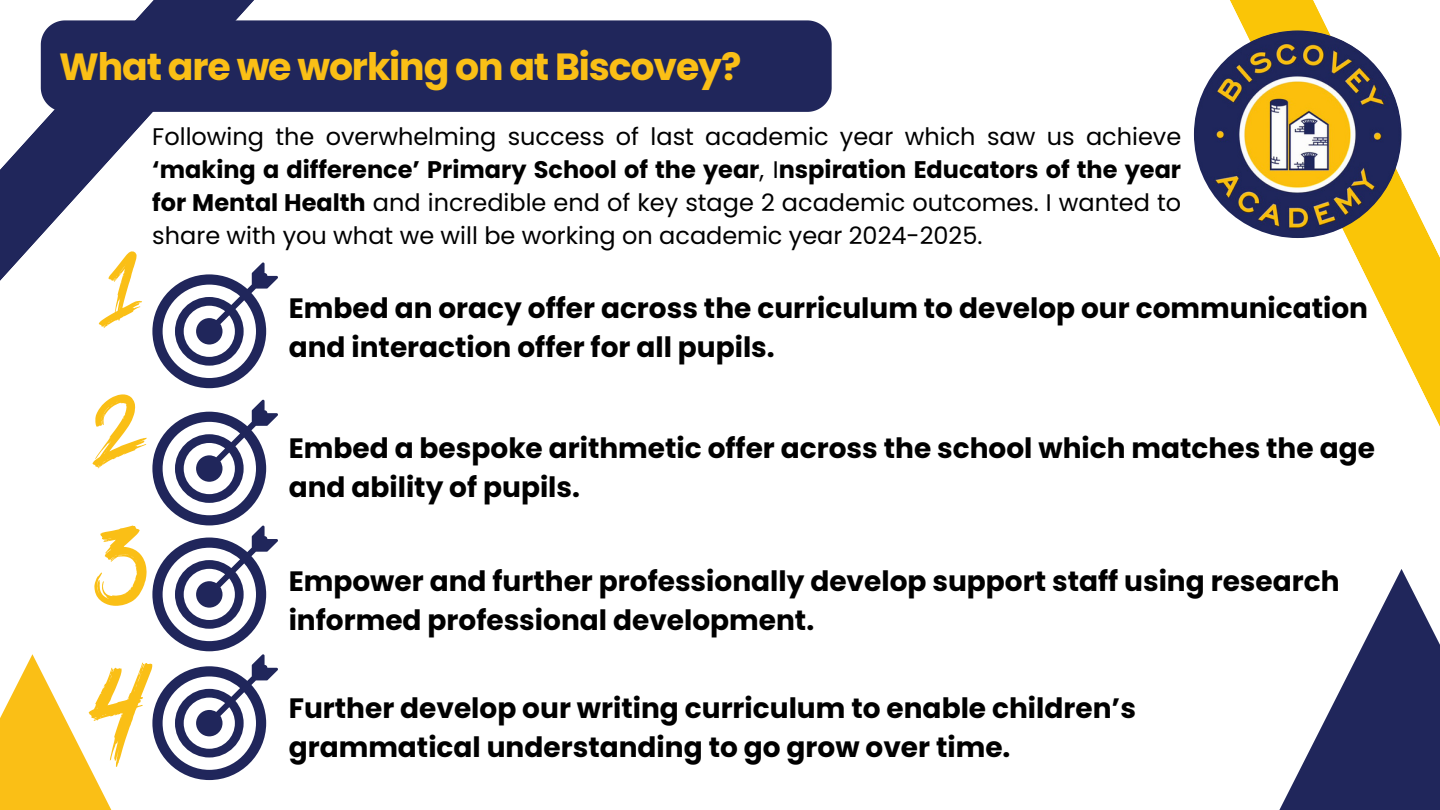
<style>
.page{position:relative;width:1440px;height:810px;background:#fff}
.page>*{position:absolute;margin:0;border:0;box-sizing:border-box;transform-origin:0 0}
.t1{font:700 37.8px "Poppins";letter-spacing:-.03em;color:#fabf16}
.t2{font:700 28px/39px "Poppins";color:#000}
.t3{font:24px/33px "Poppins";color:#000;text-align:justify}
.s1{font-weight:700}
</style>
<div class="page">
<svg style="left:1194px;top:0;width:246px;height:427px"></svg>
<svg style="left:1279px;top:569px;width:161px;height:241px;fill:#20265b"></svg>
<svg style="left:0;top:0;width:595px;height:389px"></svg>
<svg style="left:0;top:654px;width:112px;height:156px;fill:#fabf16"></svg>
<img style="left:1194px;top:30px;width:208px;height:208px;border-radius:50%">
<div style="left:41px;top:20px;width:791px;height:91px;background:#20265b"></div>
<svg style="left:152px;top:262px;width:126px;height:126px"></svg>
<svg style="left:99px;top:250px;width:43px;height:78px"></svg>
<svg style="left:89px;top:394px;width:189px;height:386px"></svg>
<p class="t1" style="left:59px;top:41px;width:684px">What are we working on at Biscovey?</p>
<p class="t3" style="left:152px;top:120px;width:1030px">Following the overwhelming success of last academic year which saw us achieve <span class="s1">‘making a difference’ Primary School of the year</span>, I<span class="s1">nspiration Educators of the year for Mental Health</span> and incredible end of key stage 2 academic outcomes. I wanted to share with you what we will be working on academic year 2024-2025.</p>
<p class="t2" style="left:289px;top:288px;width:1081px">Embed an oracy offer across the curriculum to develop our communication and interaction offer for all pupils.</p>
<p class="t2" style="left:289px;top:429px;width:1088px">Embed a bespoke arithmetic offer across the school which matches the age and ability of pupils.</p>
<p class="t2" style="left:289px;top:562px;width:1052px">Empower and further professionally develop support staff using research informed professional development.</p>
<p class="t2" style="left:289px;top:688px;width:849px">Further develop our writing curriculum to enable children’s grammatical understanding to go grow over time.</p>
</div>
